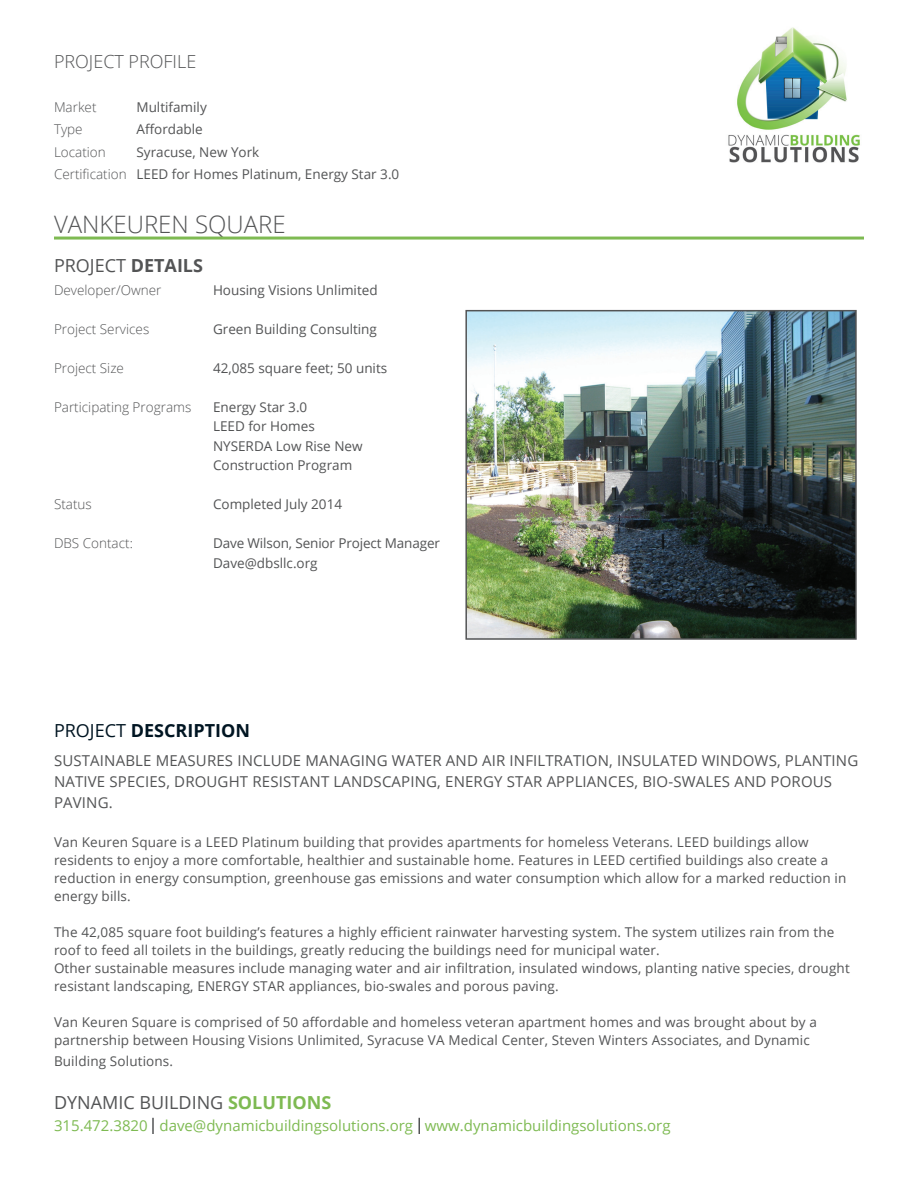
<style>
.page{position:relative;width:918px;height:1188px;background:#fff}
.page>*{position:absolute;margin:0;border:0;box-sizing:border-box;transform-origin:0 0}
.t1{font:300 24px "Open Sans";color:#535455}
.t2{font:18px "Open Sans";color:#535455}
.t3{font:700 18px "Open Sans";color:#001522}
.t4{font:300 18px "Open Sans";color:#535455}
.t5{font:700 18px "Open Sans";color:#7eba52}
.t6{font:15px "Open Sans";letter-spacing:.01em;color:#535455}
.t7{font:15px "Open Sans";color:#7eba52}
.t8{font:13.5px/18px "Open Sans";letter-spacing:.01em;color:#535455}
.t9{font:300 13.5px "Open Sans";color:#535455}
.t10{font:13.5px/19.5px "Open Sans";letter-spacing:-.01em;color:#535455}
.s1{font-weight:300}
.s2{font-weight:700}
.s3{font-weight:400}
</style>
<div class="page">
<img style="left:728px;top:27px;width:132px;height:136px">
<hr style="left:54px;top:237px;width:810px;height:3px;background:#7eba52">
<svg style="left:152px;top:1118px;width:2px;height:16px"></svg>
<svg style="left:418px;top:1118px;width:2px;height:16px"></svg>
<img style="left:468px;top:313px;width:386px;height:324px">
<div style="left:465px;top:310px;width:392px;height:330px;border:2px solid #535455"></div>
<h2 class="t4" style="left:54px;top:49px;width:144px">Project profile</h2>
<p class="t9" style="left:54px;top:98px;width:44px">Market</p>
<p class="t8" style="left:136px;top:98px;width:72px">Multifamily</p>
<p class="t9" style="left:54px;top:120px;width:30px">Type</p>
<p class="t8" style="left:136px;top:120px;width:68px">Affordable</p>
<p class="t9" style="left:54px;top:143px;width:53px">Location</p>
<p class="t8" style="left:54px;top:140px;width:347px;line-height:22.5px;text-indent:82px">Syracuse, New York<br><span class="s1">Certification</span> LEED for Homes Platinum, Energy Star 3.0</p>
<h1 class="t1" style="left:54px;top:208px;width:233px">VanKeuren Square</h1>
<h2 class="t2" style="left:54px;top:253px;width:151px">PROJECT <span class="s2">DETAILS</span></h2>
<p class="t9" style="left:54px;top:281px;width:109px">Developer/Owner</p>
<p class="t8" style="left:213px;top:280px;width:166px">Housing Visions Unlimited</p>
<p class="t9" style="left:54px;top:320px;width:97px">Project Services</p>
<p class="t8" style="left:213px;top:319px;width:166px">Green Building Consulting</p>
<p class="t9" style="left:54px;top:359px;width:72px">Project Size</p>
<p class="t8" style="left:213px;top:358px;width:176px">42,085 square feet; 50 units</p>
<p class="t9" style="left:54px;top:398px;width:139px">Participating Programs</p>
<p class="t8" style="left:213px;top:397px;width:151px;line-height:19.5px">Energy Star 3.0<br>LEED for Homes<br>NYSERDA Low Rise New<br>Construction Program</p>
<p class="t9" style="left:54px;top:495px;width:39px">Status</p>
<p class="t8" style="left:213px;top:495px;width:131px">Completed July 2014</p>
<p class="t9" style="left:54px;top:534px;width:80px">DBS Contact:</p>
<p class="t10" style="left:213px;top:533px;width:228px">Dave Wilson, Senior Project Manager<br>Dave@dbsllc.org</p>
<h2 class="t3" style="left:54px;top:718px;width:182px"><span class="s3">PROJECT</span> DESCRIPTION</h2>
<p class="t6" style="left:54px;top:750px;width:19px">Susta</p>
<p class="t6" style="left:100px;top:750px;width:14px">inablemeasures</p>
<p class="t6" style="left:237px;top:750px;width:16px">includemanag</p>
<p class="t6" style="left:361px;top:750px;width:15px">ingwateranda</p>
<p class="t6" style="left:492px;top:750px;width:56px">ir infiltrat</p>
<p class="t6" style="left:582px;top:750px;width:51px">ion, insulatedw</p>
<p class="t6" style="left:716px;top:750px;width:17px">indows</p>
<p class="t6" style="left:777px;top:750px;width:14px">, plant</p>
<p class="t6" style="left:832px;top:750px;width:13px">ing</p>
<p class="t6" style="left:54px;top:771px;width:11px">nat</p>
<p class="t6" style="left:84px;top:771px;width:14px">ivespec</p>
<p class="t6" style="left:145px;top:771px;width:36px">ies, droughtres</p>
<p class="t6" style="left:279px;top:771px;width:15px">istantlandscap</p>
<p class="t6" style="left:410px;top:771px;width:142px">ing, ENERGY STAR appl</p>
<p class="t6" style="left:583px;top:771px;width:15px">iances</p>
<p class="t6" style="left:635px;top:771px;width:49px">, bio-swalesandporous</p>
<p class="t6" style="left:54px;top:792px;width:10px">pav</p>
<p class="t6" style="left:82px;top:792px;width:32px">ing.</p>
<p class="t8" style="left:54px;top:832px;width:794px">Van Keuren Square is a LEED Platinum building that provides apartments for homeless Veterans. LEED buildings allow residents to enjoy a more comfortable, healthier and sustainable home. Features in LEED certified buildings also create a reduction in energy consumption, greenhouse gas emissions and water consumption which allow for a marked reduction in energy bills.</p>
<p class="t8" style="left:54px;top:922px;width:797px">The 42,085 square foot building’s features a highly efficient rainwater harvesting system. The system utilizes rain from the roof to feed all toilets in the buildings, greatly reducing the buildings need for municipal water.<br>Other sustainable measures include managing water and air infiltration, insulated windows, planting native species, drought resistant landscaping, ENERGY STAR appliances, bio-swales and porous paving.</p>
<p class="t8" style="left:54px;top:1012px;width:764px">Van Keuren Square is comprised of 50 affordable and homeless veteran apartment homes and was brought about by a partnership between Housing Visions Unlimited, Syracuse VA Medical Center, Steven Winters Associates, and Dynamic</p>
<p class="t8" style="left:54px;top:1051px;width:121px">Building Solutions.</p>
<h2 class="t2" style="left:54px;top:1090px;width:27px">Dynam</h2>
<h2 class="t2" style="left:118px;top:1090px;width:88px">ic Building</h2>
<h2 class="t5" style="left:228px;top:1090px;width:103px">SOLUTIONS</h2>
<p class="t7" style="left:54px;top:1115px;width:618px">315.472.3820 dave@dynamicbuildingsolutions.org www.dynamicbuildingsolutions.org</p>
</div>
